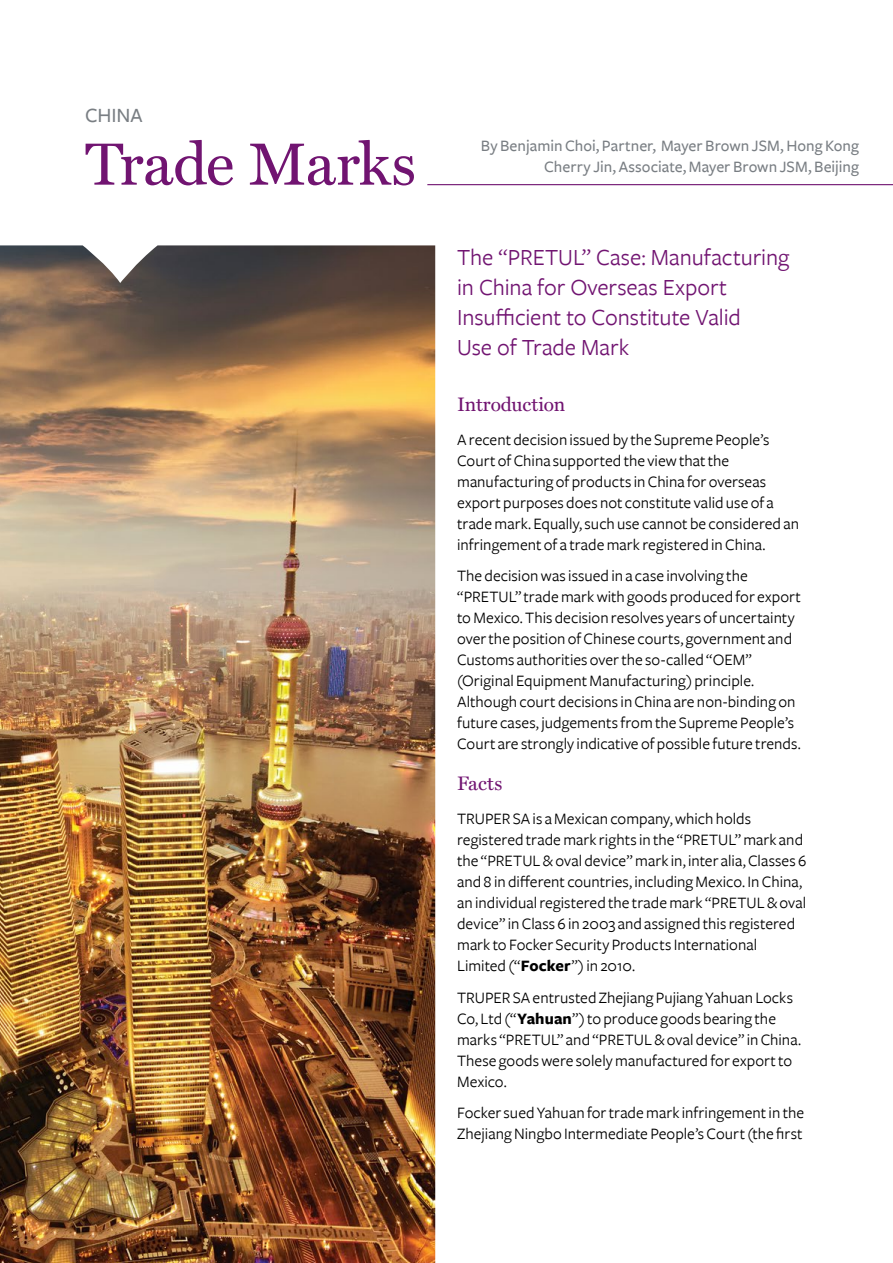
<style>
.page{position:relative;width:893px;height:1263px;background:#fff}
.page>*{position:absolute;margin:0;border:0;box-sizing:border-box;transform-origin:0 0}
.t1{font:60px "Miller Text";letter-spacing:-.015em;color:#711471}
.t2{font:24px/30px "Freight Sans";letter-spacing:-.005em;color:#711471}
.t3{font:500 21px "Freight Sans";color:#797e83}
.t4{font:19.5px "Miller Text";color:#711471}
.t5{font:16.5px/21px "Freight Sans";color:#000}
.t6{font:500 16.5px/21px "Freight Sans";color:#797e83;text-align:right}
.s1{font-weight:700}
</style>
<div class="page">
<img style="left:0;top:245px;width:435px;height:1018px">
<hr style="left:427px;top:184px;width:466px;height:1px;background:#711471">
<p class="t3" style="left:85px;top:104px;width:13px">china</p>
<h1 class="t1" style="left:85px;top:129px;width:333px">Trade Marks</h1>
<p class="t6" style="left:481px;top:135px;width:380px">By Benjamin Choi, Partner, Mayer Brown JSM, Hong Kong<br>Cherry Jin, Associate, Mayer Brown JSM, Beijing</p>
<h2 class="t2" style="left:457px;top:242px;width:334px">The “PRETUL” Case: Manufacturing in China for Overseas Export<br>Insufficient to Constitute Valid<br>Use of Trade Mark</h2>
<p class="t4" style="left:457px;top:393px;width:110px">Introduction</p>
<p class="t5" style="left:457px;top:429px;width:343px">A recent decision issued by the Supreme People’s Court of China supported the view that the manufacturing of products in China for overseas export purposes does not constitute valid use of a trade mark. Equally, such use cannot be considered an infringement of a trade mark registered in China.</p>
<p class="t5" style="left:457px;top:566px;width:345px">The decision was issued in a case involving the “PRETUL” trade mark with goods produced for export to Mexico. This decision resolves years of uncertainty over the position of Chinese courts, government and Customs authorities over the so-called “OEM” (Original Equipment Manufacturing) principle.<br>Although court decisions in China are non-binding on future cases, judgements from the Supreme People’s Court are strongly indicative of possible future trends.</p>
<p class="t4" style="left:457px;top:772px;width:47px">Facts</p>
<p class="t5" style="left:457px;top:809px;width:351px">TRUPER SA is a Mexican company, which holds registered trade mark rights in the “PRETUL” mark and the “PRETUL &amp; oval device” mark in, inter alia, Classes 6 and 8 in different countries, including Mexico. In China, an individual registered the trade mark “PRETUL &amp; oval device” in Class 6 in 2003 and assigned this registered mark to Focker Security Products International Limited (“<span class="s1">Focker</span>”) in 2010.</p>
<p class="t5" style="left:457px;top:987px;width:346px">TRUPER SA entrusted Zhejiang Pujiang Yahuan Locks Co, Ltd (“<span class="s1">Yahuan</span>”) to produce goods bearing the marks “PRETUL” and “PRETUL &amp; oval device” in China.<br>These goods were solely manufactured for export to Mexico.</p>
<p class="t5" style="left:457px;top:1103px;width:349px">Focker sued Yahuan for trade mark infringement in the<br>Zhejiang Ningbo Intermediate People’s Court (the first</p>
</div>
